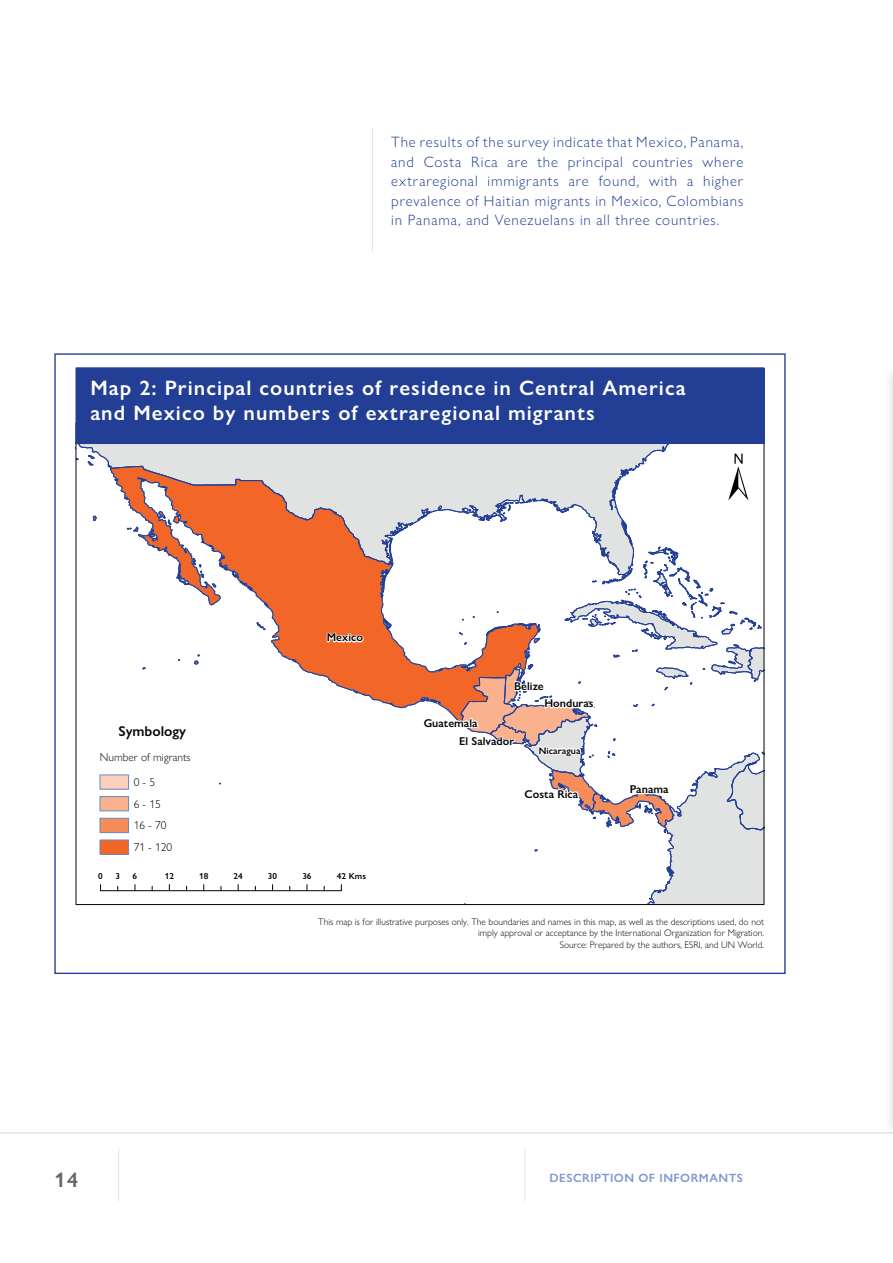
<style>
.page{position:relative;width:893px;height:1263px;background:#fff}
.page>*{position:absolute;margin:0;border:0;box-sizing:border-box;transform-origin:0 0}
.t1{font:66.6px "ESRI North";color:#040503}
.t2{font:600 21px/25px "Gill Sans Nova";letter-spacing:.05em;color:#fff}
.t3{font:600 21px "Gill Sans Nova";color:#696567}
.t4{font:300 15px/19.5px "Gill Sans Nova";letter-spacing:.055em;color:#213f94;text-align:justify}
.t5{font:600 14.25px "Gill Sans Nova";color:#040503}
.t6{font:600 12px "Gill Sans Nova";letter-spacing:.04em;color:#7e98cd}
.t7{font:600 11.4px/18.6px "Gill Sans Nova";color:#040503}
.t8{font:300 11.4px/21.8px "Gill Sans Nova";color:#040503;text-align:center}
.t9{font:300 9.6px/11.4px "Gill Sans Nova";color:#040503;text-align:right}
.t10{font:600 9.6px "Gill Sans Nova";letter-spacing:.005em;color:#040503}
.t11{font:600 8.7px "Gill Sans Nova";color:#040503}
</style>
<div class="page">
<hr style="left:0;top:1132px;width:893px;height:1px;background:#e4e4e4">
<hr style="left:118px;top:1149px;width:1px;height:52px;background:#e4e4e4">
<hr style="left:525px;top:1149px;width:1px;height:52px;background:#e4e4e4">
<hr style="left:372px;top:127px;width:1px;height:124px;background:#e4e4e4">
<div style="left:76px;top:368px;width:688px;height:75px;background:#233e95"></div>
<div style="left:75px;top:367px;width:689px;height:77px;border:1px solid #233e95"></div>
<svg style="left:76px;top:422px;width:688px;height:483px"></svg>
<hr style="left:892px;top:248px;width:1px;height:93px;background:#5bb8b3">
<div style="left:884px;top:364px;width:9px;height:774px;background:#f8f8f8"></div>
<hr style="left:892px;top:377px;width:1px;height:756px;background:#fff">
<p class="t4" style="left:391px;top:132px;width:354px">The results of the survey indicate that Mexico, Panama, and Costa Rica are the principal countries where extraregional immigrants are found, with a higher prevalence of Haitian migrants in Mexico, Colombians in Panama, and Venezuelans in all three countries.</p>
<h2 class="t2" style="left:90px;top:375px;width:597px">Map 2: Principal countries of residence in Central America and Mexico by numbers of extraregional migrants</h2>
<h1 class="t1" style="left:728px;top:439px;width:22px">±</h1>
<p class="t5" style="left:118px;top:723px;width:69px">Symbology</p>
<p class="t8" style="left:100px;top:745px;width:92px;line-height:24.9px">Number of migrants<br>0-5</p>
<p class="t8" style="left:134px;top:793px;width:40px;text-align:left">6-15<br>16 - 70<br>71 - 120</p>
<p class="t7" style="left:327px;top:628px;width:38px">Mexico</p>
<p class="t11" style="left:98px;top:871px;width:6px">0</p>
<p class="t11" style="left:115px;top:871px;width:6px">3</p>
<p class="t11" style="left:133px;top:871px;width:6px">6</p>
<p class="t11" style="left:165px;top:871px;width:11px">12</p>
<p class="t11" style="left:199px;top:871px;width:11px">18</p>
<p class="t11" style="left:234px;top:871px;width:11px">24</p>
<p class="t11" style="left:268px;top:871px;width:11px">30</p>
<p class="t11" style="left:302px;top:871px;width:11px">36</p>
<p class="t11" style="left:337px;top:871px;width:31px">42 Kms</p>
<p class="t7" style="left:514px;top:677px;width:31px">Belize</p>
<p class="t7" style="left:459px;top:714px;width:57px;text-indent:-35px">Guatemala<br>El Salvador</p>
<p class="t7" style="left:544px;top:694px;width:51px">Honduras</p>
<p class="t10" style="left:539px;top:744px;width:43px">Nicaragua</p>
<p class="t7" style="left:525px;top:784px;width:55px">Costa Rica</p>
<p class="t7" style="left:630px;top:780px;width:40px">Panama</p>
<p class="t9" style="left:318px;top:916px;width:447px">This map is for illustrative purposes only. The boundaries and names in this map, as well as the descriptions used, do not imply approval or acceptance by the International Organization for Migration.<br>Source: Prepared by the authors, ESRI, and UN World.</p>
<h2 class="t3" style="left:54px;top:1167px;width:25px">14</h2>
<p class="t6" style="left:550px;top:1170px;width:195px">DESCRIPTION OF INFORMANTS</p>
</div>
